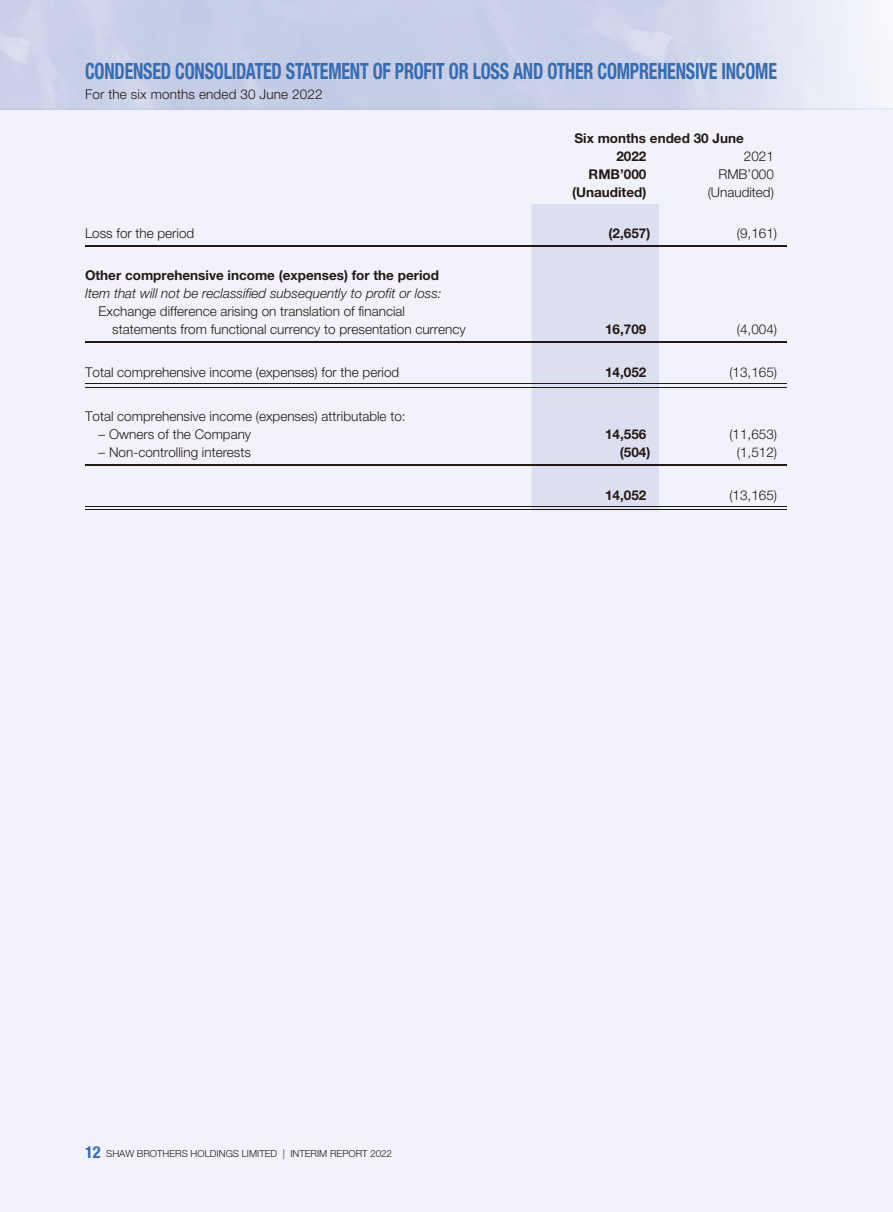
<style>
.page{position:relative;width:893px;height:1212px;background:#fff}
.page>*{position:absolute;margin:0;border:0;box-sizing:border-box;transform-origin:0 0}
.t1{font:700 condensed 22.5px "Helvetica Neue LT Std";letter-spacing:-.01em;color:#376bb0;scale:.8 1}
.t2{font:300 13.5px/18px "Helvetica Neue LT Std";color:#231916}
.t3{font:700 13.5px/18px "Helvetica Neue LT Std";color:#231916}
.t4{font:italic 300 13.5px "Helvetica Neue LT Std";color:#231916}
.t5{font:300 9.75px "Helvetica Neue LT Std";color:#231916}
.s1{font-weight:700;font-stretch:condensed;font-size:16.5px;color:#376bb0}
</style>
<div class="page">
<div style="left:0;top:109px;width:893px;height:1103px;background:#f2f3fa"></div>
<div style="left:531px;top:204px;width:128px;height:306px;background:#dcdff0"></div>
<hr style="left:85px;top:245px;width:702px;height:1px;background:#231916">
<hr style="left:85px;top:341px;width:702px;height:2px;background:#231916">
<hr style="left:85px;top:383px;width:383px;height:1px;background:#231916">
<hr style="left:85px;top:387px;width:383px;height:1px;background:#231916">
<hr style="left:468px;top:383px;width:63px;height:1px;background:#231916">
<hr style="left:468px;top:387px;width:63px;height:1px;background:#231916">
<hr style="left:531px;top:383px;width:128px;height:1px;background:#231916">
<hr style="left:531px;top:387px;width:128px;height:1px;background:#231916">
<hr style="left:659px;top:383px;width:128px;height:1px;background:#231916">
<hr style="left:659px;top:387px;width:128px;height:1px;background:#231916">
<hr style="left:85px;top:464px;width:702px;height:2px;background:#231916">
<hr style="left:85px;top:506px;width:383px;height:1px;background:#231916">
<hr style="left:85px;top:510px;width:383px;height:1px;background:#231916">
<hr style="left:468px;top:506px;width:63px;height:1px;background:#231916">
<hr style="left:468px;top:510px;width:63px;height:1px;background:#231916">
<hr style="left:531px;top:506px;width:128px;height:1px;background:#231916">
<hr style="left:531px;top:510px;width:128px;height:1px;background:#231916">
<hr style="left:659px;top:506px;width:128px;height:1px;background:#231916">
<hr style="left:659px;top:510px;width:128px;height:1px;background:#231916">
<h1 class="t1" style="left:85px;top:63px;width:866px">CONDENSED CONSOLIDATED STATEMENT OF PROFIT OR LOSS AND OTHER COMPREHENSIVE INCOME</h1>
<p class="t2" style="left:85px;top:87px;width:239px">For the six months ended 30 June 2022</p>
<p class="t3" style="left:616px;top:131px;width:129px;text-indent:-42px">Six months ended 30 June<br>2022</p>
<p class="t2" style="left:744px;top:149px;width:32px">2021</p>
<p class="t3" style="left:589px;top:167px;width:59px">RMB’000</p>
<p class="t2" style="left:718px;top:167px;width:57px">RMB’000</p>
<p class="t3" style="left:572px;top:185px;width:76px">(Unaudited)</p>
<p class="t2" style="left:708px;top:185px;width:68px">(Unaudited)</p>
<p class="t2" style="left:85px;top:226px;width:111px">Loss for the period</p>
<p class="t3" style="left:609px;top:226px;width:43px">(2,657)</p>
<p class="t2" style="left:737px;top:226px;width:42px">(9,161)</p>
<p class="t3" style="left:85px;top:268px;width:355px">Other comprehensive income (expenses) for the period</p>
<p class="t4" style="left:85px;top:289px;width:358px">Item that will not be reclassified subsequently to profit or loss:</p>
<p class="t2" style="left:112px;top:304px;width:355px;text-indent:-14px">Exchange difference arising on translation of financial statements from functional currency to presentation currency</p>
<p class="t3" style="left:605px;top:322px;width:43px">16,709</p>
<p class="t2" style="left:737px;top:322px;width:42px">(4,004)</p>
<p class="t2" style="left:85px;top:364px;width:316px">Total comprehensive income (expenses) for the period</p>
<p class="t3" style="left:605px;top:364px;width:43px">14,052</p>
<p class="t2" style="left:729px;top:364px;width:49px">(13,165)</p>
<p class="t2" style="left:85px;top:409px;width:322px">Total comprehensive income (expenses) attributable to:</p>
<p class="t2" style="left:99px;top:427px;width:154px">– Owners of the Company</p>
<p class="t3" style="left:605px;top:427px;width:43px">14,556</p>
<p class="t2" style="left:729px;top:427px;width:49px">(11,653)</p>
<p class="t2" style="left:99px;top:445px;width:154px">– Non-controlling interests</p>
<p class="t3" style="left:620px;top:445px;width:32px">(504)</p>
<p class="t2" style="left:737px;top:445px;width:42px">(1,512)</p>
<p class="t3" style="left:605px;top:487px;width:43px">14,052</p>
<p class="t2" style="left:729px;top:487px;width:49px">(13,165)</p>
<p class="t5" style="left:85px;top:1150px;width:308px"><span class="s1">12</span> SHAW BROTHERS HOLDINGS LIMITED | INTERIM REPORT 2022</p>
</div>
